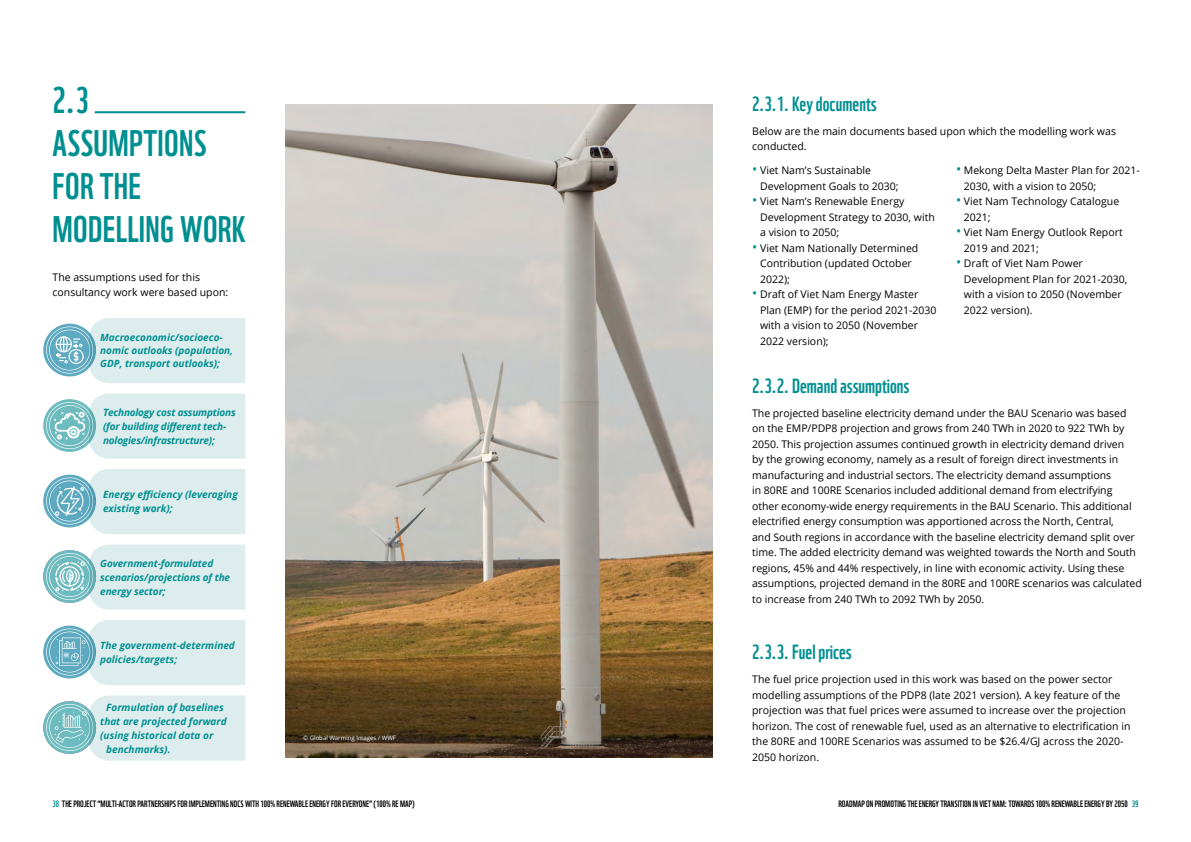
<style>
.page{position:relative;width:1191px;height:842px;background:#fff}
.page>*{position:absolute;margin:0;border:0;box-sizing:border-box;transform-origin:0 0}
.t1{font:36px/43px "WWF Vietnam";letter-spacing:.01em;color:#008f91}
.t2{font:20px "WWF Vietnam";color:#008f91}
.t3{font:10.5px/15.5px "Open Sans";color:#000}
.t4{font:italic 700 10px/14px "Open Sans";color:#008f91}
.t5{font:italic 700 10px/14px "Open Sans";letter-spacing:-.02em;color:#008f91}
.t6{font:9px "WWF Vietnam";color:#000}
.t7{font:6px "Open Sans";color:#fff}
.s1{font-size:14px;color:#008f91}
.s2{color:#008f91}
</style>
<div class="page">
<hr style="left:95px;top:111px;width:150px;height:2px;background:#008f91">
<img style="left:286px;top:105px;width:426px;height:653px">
<svg style="left:46px;top:318px;width:199px;height:65px;background:#cfe5e8"></svg>
<svg style="left:46px;top:393px;width:199px;height:66px;background:#d2e8e9"></svg>
<svg style="left:46px;top:695px;width:199px;height:66px;background:#d1e7e8"></svg>
<svg style="left:46px;top:469px;width:199px;height:65px;background:#cfe5e8"></svg>
<svg style="left:46px;top:544px;width:199px;height:66px;background:#d2e8e9"></svg>
<svg style="left:46px;top:620px;width:199px;height:65px;background:#cee5e8"></svg>
<h1 class="t1" style="left:53px;top:75px;width:194px">2.3<br>ASSUMPTIONS<br>FOR THE<br>MODELLING WORK</h1>
<p class="t3" style="left:53px;top:269px;width:177px">The assumptions used for this consultancy work were based upon:</p>
<p class="t4" style="left:100px;top:331px;width:134px;line-height:13px">Macroeconomic/socioeco&shy;nomic outlooks (population,<br>GDP, transport outlooks);</p>
<p class="t5" style="left:103px;top:405px;width:134px">Technology cost assumptions (for building different tech&shy;nologies/infrastructure);</p>
<p class="t4" style="left:103px;top:487px;width:136px">Energy efficiency (leveraging existing work);</p>
<p class="t4" style="left:100px;top:556px;width:131px">Government-formulated scenarios/projections of the energy sector;</p>
<p class="t4" style="left:100px;top:638px;width:136px">The government-determined policies/targets;</p>
<p class="t4" style="left:106px;top:700px;width:119px">Formulation of baselines</p>
<p class="t4" style="left:100px;top:714px;width:128px">that are projected forward</p>
<p class="t4" style="left:100px;top:728px;width:114px">(using historical data or</p>
<p class="t4" style="left:106px;top:742px;width:66px">benchmarks).</p>
<p class="t7" style="left:303px;top:734px;width:94px">© Global Warming Images / WWF</p>
<h2 class="t2" style="left:752px;top:88px;width:126px">2.3.1. Key documents</h2>
<p class="t3" style="left:752px;top:123px;width:365px">Below are the main documents based upon which the modelling work was conducted.</p>
<p class="t3" style="left:760px;top:162px;width:140px;text-indent:-8px"><span class="s1">•</span> Viet Nam’s Sustainable<br>Development Goals to 2030;</p>
<p class="t3" style="left:760px;top:193px;width:176px;text-indent:-8px"><span class="s1">•</span> Viet Nam’s Renewable Energy<br>Development Strategy to 2030, with a vision to 2050;</p>
<p class="t3" style="left:760px;top:240px;width:160px;text-indent:-8px"><span class="s1">•</span> Viet Nam Nationally Determined<br>Contribution (updated October<br>2022);</p>
<p class="t3" style="left:760px;top:286px;width:178px;text-indent:-8px"><span class="s1">•</span> Draft of Viet Nam Energy Master<br>Plan (EMP) for the period 2021-2030 with a vision to 2050 (November<br>2022 version);</p>
<p class="t3" style="left:964px;top:162px;width:177px;text-indent:-8px"><span class="s1">•</span> Mekong Delta Master Plan for 2021-<br>2030, with a vision to 2050;</p>
<p class="t3" style="left:964px;top:193px;width:157px;text-indent:-8px"><span class="s1">•</span> Viet Nam Technology Catalogue<br>2021;</p>
<p class="t3" style="left:964px;top:224px;width:160px;text-indent:-8px"><span class="s1">•</span> Viet Nam Energy Outlook Report<br>2019 and 2021;</p>
<p class="t3" style="left:964px;top:255px;width:165px;text-indent:-8px"><span class="s1">•</span> Draft of Viet Nam Power<br>Development Plan for 2021-2030, with a vision to 2050 (November<br>2022 version).</p>
<h2 class="t2" style="left:752px;top:370px;width:159px">2.3.2. Demand assumptions</h2>
<p class="t3" style="left:752px;top:405px;width:391px">The projected baseline electricity demand under the BAU Scenario was based<br>on the EMP/PDP8 projection and grows from 240 TWh in 2020 to 922 TWh by 2050. This projection assumes continued growth in electricity demand driven<br>by the growing economy, namely as a result of foreign direct investments in manufacturing and industrial sectors. The electricity demand assumptions<br>in 80RE and 100RE Scenarios included additional demand from electrifying<br>other economy-wide energy requirements in the BAU Scenario. This additional electrified energy consumption was apportioned across the North, Central,<br>and South regions in accordance with the baseline electricity demand split over time. The added electricity demand was weighted towards the North and South regions, 45% and 44% respectively, in line with economic activity. Using these assumptions, projected demand in the 80RE and 100RE scenarios was calculated to increase from 240 TWh to 2092 TWh by 2050.</p>
<h2 class="t2" style="left:752px;top:636px;width:101px">2.3.3. Fuel prices</h2>
<p class="t3" style="left:752px;top:671px;width:380px">The fuel price projection used in this work was based on the power sector modelling assumptions of the PDP8 (late 2021 version). A key feature of the projection was that fuel prices were assumed to increase over the projection horizon. The cost of renewable fuel, used as an alternative to electrification in the 80RE and 100RE Scenarios was assumed to be $26.4/GJ across the 2020- 2050 horizon.</p>
<p class="t6" style="left:53px;top:797px;width:363px"><span class="s2">38</span> THE PROJECT “MULTI-ACTOR PARTNERSHIPS FOR IMPLEMENTING NDCS WITH 100% RENEWABLE ENERGY FOR EVERYONE” (100% RE MAP)</p>
<p class="t6" style="left:838px;top:797px;width:301px">ROADMAP ON PROMOTING THE ENERGY TRANSITION IN VIET NAM: TOWARDS 100% RENEWABLE ENERGY BY 2050 <span class="s2">39</span></p>
</div>
